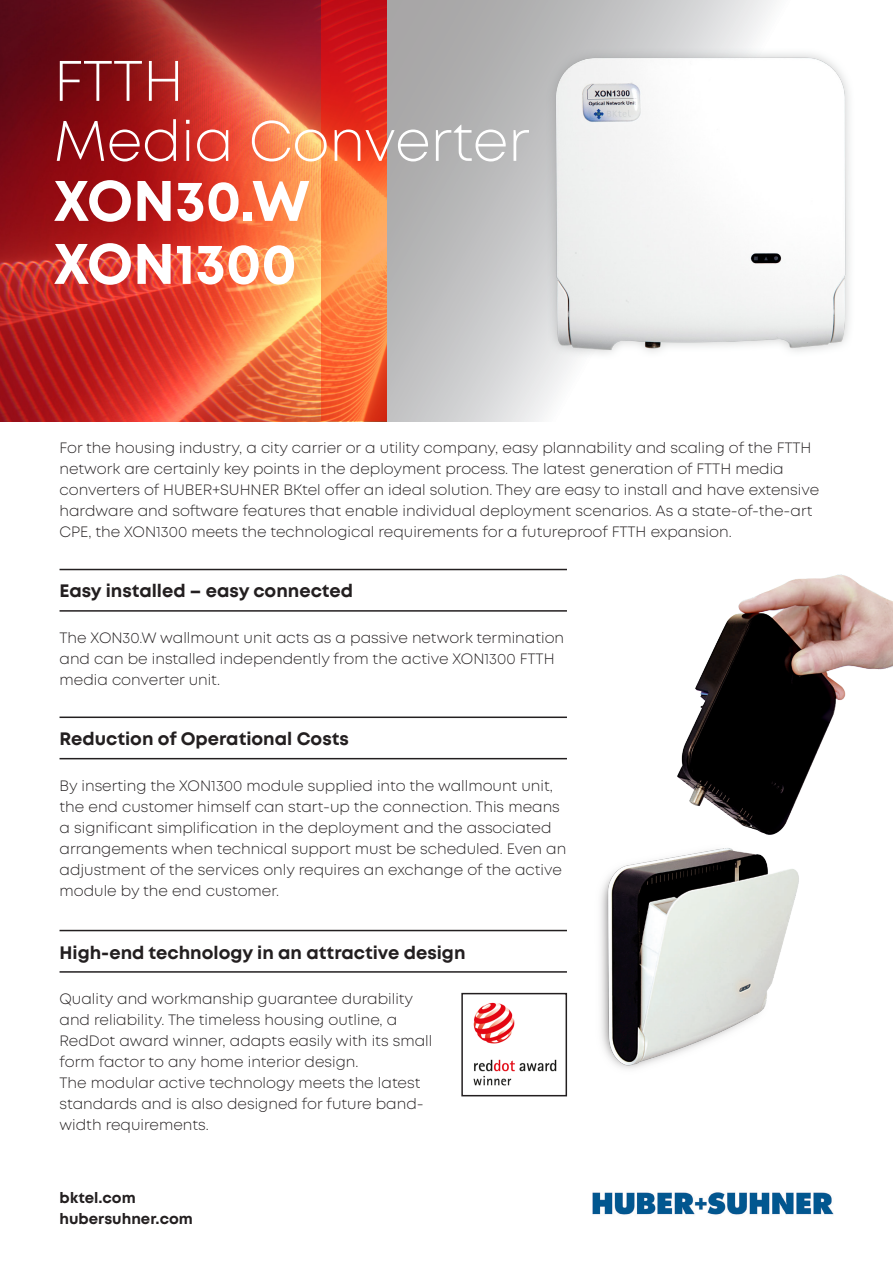
<style>
.page{position:relative;width:893px;height:1263px;background:#fff}
.page>*{position:absolute;margin:0;border:0;box-sizing:border-box;transform-origin:0 0}
.t1{font:300 57px "Mont";color:#fff}
.t2{font:700 57px/63px "Mont";color:#fff}
.t3{font:700 18px "Mont";color:#231f20}
.Textmenge{font:300 15px/21px "Mont";color:#231f20}
.Copytext_Aufzählung{font:300 15px/21px "Mont";color:#231f20}
.t4{font:700 15px "Mont";color:#231f20}
</style>
<div class="page">
<img style="left:592px;top:1192px;width:241px;height:23px">
<svg style="left:0;top:0;width:774px;height:422px"></svg>
<img style="left:524px;top:37px;width:326px;height:336px">
<img style="left:0;top:0;width:387px;height:421px">
<svg style="left:321px;top:0;width:66px;height:420px;background:#ee5c32"></svg>
<hr style="left:60px;top:569px;width:507px;height:1px;background:#231f20">
<hr style="left:60px;top:610px;width:507px;height:2px;background:#231f20">
<img style="left:473px;top:1002px;width:84px;height:84px">
<div style="left:461px;top:993px;width:106px;height:103px;border:2px solid #231f20"></div>
<img style="left:600px;top:574px;width:293px;height:495px">
<hr style="left:60px;top:716px;width:507px;height:2px;background:#231f20">
<hr style="left:60px;top:758px;width:507px;height:1px;background:#231f20">
<hr style="left:60px;top:930px;width:507px;height:1px;background:#231f20">
<hr style="left:60px;top:971px;width:507px;height:2px;background:#231f20">
<p class="t1" style="left:54px;top:45px;width:131px">FTTH</p>
<p class="t1" style="left:54px;top:105px;width:477px">Media Converter</p>
<p class="t2" style="left:54px;top:170px;width:258px">XON30.W<br>XON1300</p>
<p class="Textmenge" style="left:60px;top:437px;width:761px">For the housing industry, a city carrier or a utility company, easy plannability and scaling of the FTTH network are certainly key points in the deployment process. The latest generation of FTTH media converters of HUBER+SUHNER BKtel offer an ideal solution. They are easy to install and have extensive hardware and software features that enable individual deployment scenarios. As a state-of-the-art CPE, the XON1300 meets the technological requirements for a futureproof FTTH expansion.</p>
<p class="t3" style="left:60px;top:579px;width:295px">Easy installed – easy connected</p>
<p class="Textmenge" style="left:60px;top:628px;width:506px">The XON30.W wallmount unit acts as a passive network termination and can be installed independently from the active XON1300 FTTH media converter unit.</p>
<p class="t3" style="left:60px;top:727px;width:291px">Reduction of Operational Costs</p>
<p class="Copytext_Aufzählung" style="left:60px;top:776px;width:508px">By inserting the XON1300 module supplied into the wallmount unit, the end customer himself can start-up the connection. This means a significant simplification in the deployment and the associated arrangements when technical support must be scheduled. Even an adjustment of the services only requires an exchange of the active module by the end customer.</p>
<p class="t3" style="left:60px;top:940px;width:408px">High-end technology in an attractive design</p>
<p class="Textmenge" style="left:60px;top:989px;width:374px">Quality and workmanship guarantee durability and reliability. The timeless housing outline, a RedDot award winner, adapts easily with its small form factor to any home interior design.<br>The modular active technology meets the latest standards and is also designed for future band&shy;width requirements.</p>
<p class="t4" style="left:60px;top:1188px;width:78px">bktel.com</p>
<p class="t4" style="left:60px;top:1209px;width:135px">hubersuhner.com</p>
</div>
